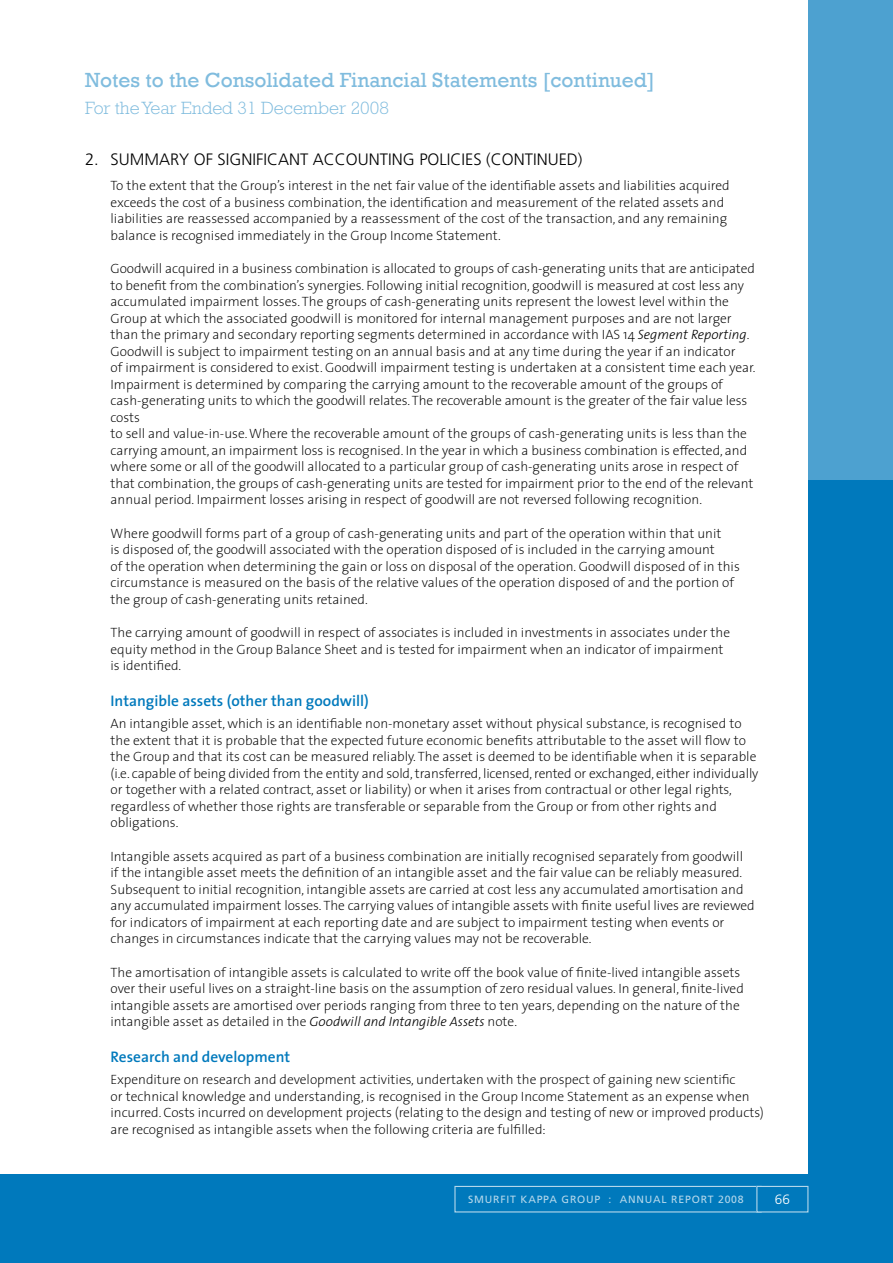
<style>
.page{position:relative;width:893px;height:1263px;background:#4da1d0}
.page>*{position:absolute;margin:0;border:0;box-sizing:border-box;transform-origin:0 0}
.t1{font:21px "Rockwell";color:#80bcde}
.t2{font:300 18px "Rockwell";color:#80bcde}
.t3{font:300 16.5px "Frutiger LT Std";color:#000}
.t4{font:600 15.3px "The Sans";color:#0079bc}
.t5{font:200 13.5px/16.5px "The Sans";color:#000}
.t6{font:300 13.5px "Frutiger LT Std";color:#fff}
.t7{font:10.5px "Frutiger LT Std";letter-spacing:.075em;color:#b3d7eb}
.s1{font-weight:300;font-style:italic}
</style>
<div class="page">
<div style="left:0;top:480px;width:893px;height:783px;background:#0079bc"></div>
<div style="left:0;top:0;width:808px;height:1174px;background:#fff"></div>
<div style="left:454px;top:1186px;width:308px;height:26px;border:1px solid #b3d7eb"></div>
<div style="left:757px;top:1186px;width:51px;height:26px;background:#0079bc"></div>
<div style="left:756px;top:1186px;width:52px;height:26px;border:1px solid #b3d7eb"></div>
<p class="t1" style="left:85px;top:68px;width:571px">Notes to the Consolidated Financial Statements [continued]</p>
<p class="t2" style="left:85px;top:97px;width:305px">For the Year Ended 31 December 2008</p>
<p class="t3" style="left:85px;top:150px;width:47px">2. SUMMARY</p>
<p class="t3" style="left:194px;top:150px;width:33px">OF SIGNIFICANT</p>
<p class="t3" style="left:313px;top:150px;width:12px">ACCOUNTING</p>
<p class="t3" style="left:419px;top:150px;width:9px">POLICIES</p>
<p class="t3" style="left:486px;top:150px;width:16px">(CONTINUED</p>
<p class="t3" style="left:578px;top:150px;width:6px">)</p>
<p class="t5" style="left:111px;top:177px;width:620px">To the extent that the Group’s interest in the net fair value of the identifiable assets and liabilities acquired exceeds the cost of a business combination, the identification and measurement of the related assets and liabilities are reassessed accompanied by a reassessment of the cost of the transaction, and any remaining balance is recognised immediately in the Group Income Statement.</p>
<p class="t5" style="left:111px;top:260px;width:647px">Goodwill acquired in a business combination is allocated to groups of cash-generating units that are anticipated to benefit from the combination’s synergies. Following initial recognition, goodwill is measured at cost less any accumulated impairment losses. The groups of cash-generating units represent the lowest level within the Group at which the associated goodwill is monitored for internal management purposes and are not larger than the primary and secondary reporting segments determined in accordance with IAS 14 <span class="s1">Segment Reporting</span>.<br>Goodwill is subject to impairment testing on an annual basis and at any time during the year if an indicator<br>of impairment is considered to exist. Goodwill impairment testing is undertaken at a consistent time each year.<br>Impairment is determined by comparing the carrying amount to the recoverable amount of the groups of cash-generating units to which the goodwill relates. The recoverable amount is the greater of the fair value less costs<br>to sell and value-in-use. Where the recoverable amount of the groups of cash-generating units is less than the carrying amount, an impairment loss is recognised. In the year in which a business combination is effected, and where some or all of the goodwill allocated to a particular group of cash-generating units arose in respect of that combination, the groups of cash-generating units are tested for impairment prior to the end of the relevant annual period. Impairment losses arising in respect of goodwill are not reversed following recognition.</p>
<p class="t5" style="left:111px;top:525px;width:631px">Where goodwill forms part of a group of cash-generating units and part of the operation within that unit<br>is disposed of, the goodwill associated with the operation disposed of is included in the carrying amount<br>of the operation when determining the gain or loss on disposal of the operation. Goodwill disposed of in this circumstance is measured on the basis of the relative values of the operation disposed of and the portion of the group of cash-generating units retained.</p>
<p class="t5" style="left:111px;top:624px;width:621px">The carrying amount of goodwill in respect of associates is included in investments in associates under the equity method in the Group Balance Sheet and is tested for impairment when an indicator of impairment is identified.</p>
<p class="t4" style="left:111px;top:688px;width:260px">Intangible assets (other than goodwill)</p>
<p class="t5" style="left:111px;top:715px;width:649px">An intangible asset, which is an identifiable non-monetary asset without physical substance, is recognised to the extent that it is probable that the expected future economic benefits attributable to the asset will flow to the Group and that its cost can be measured reliably. The asset is deemed to be identifiable when it is separable (i.e. capable of being divided from the entity and sold, transferred, licensed, rented or exchanged, either individually or together with a related contract, asset or liability) or when it arises from contractual or other legal rights, regardless of whether those rights are transferable or separable from the Group or from other rights and obligations.</p>
<p class="t5" style="left:111px;top:848px;width:646px">Intangible assets acquired as part of a business combination are initially recognised separately from goodwill<br>if the intangible asset meets the definition of an intangible asset and the fair value can be reliably measured.<br>Subsequent to initial recognition, intangible assets are carried at cost less any accumulated amortisation and any accumulated impairment losses. The carrying values of intangible assets with finite useful lives are reviewed for indicators of impairment at each reporting date and are subject to impairment testing when events or changes in circumstances indicate that the carrying values may not be recoverable.</p>
<p class="t5" style="left:111px;top:964px;width:635px">The amortisation of intangible assets is calculated to write off the book value of finite-lived intangible assets over their useful lives on a straight-line basis on the assumption of zero residual values. In general, finite-lived intangible assets are amortised over periods ranging from three to ten years, depending on the nature of the intangible asset as detailed in the <span class="s1">Goodwill and Intangible Assets</span> note.</p>
<p class="t4" style="left:111px;top:1043px;width:181px">Research and development</p>
<p class="t5" style="left:111px;top:1071px;width:655px">Expenditure on research and development activities, undertaken with the prospect of gaining new scientific<br>or technical knowledge and understanding, is recognised in the Group Income Statement as an expense when incurred. Costs incurred on development projects (relating to the design and testing of new or improved products) are recognised as intangible assets when the following criteria are fulfilled:</p>
<p class="t7" style="left:468px;top:1193px;width:277px">SMURFIT KAPPA GROUP : ANNUAL REPORT 2008</p>
<p class="t6" style="left:775px;top:1192px;width:17px">66</p>
</div>
